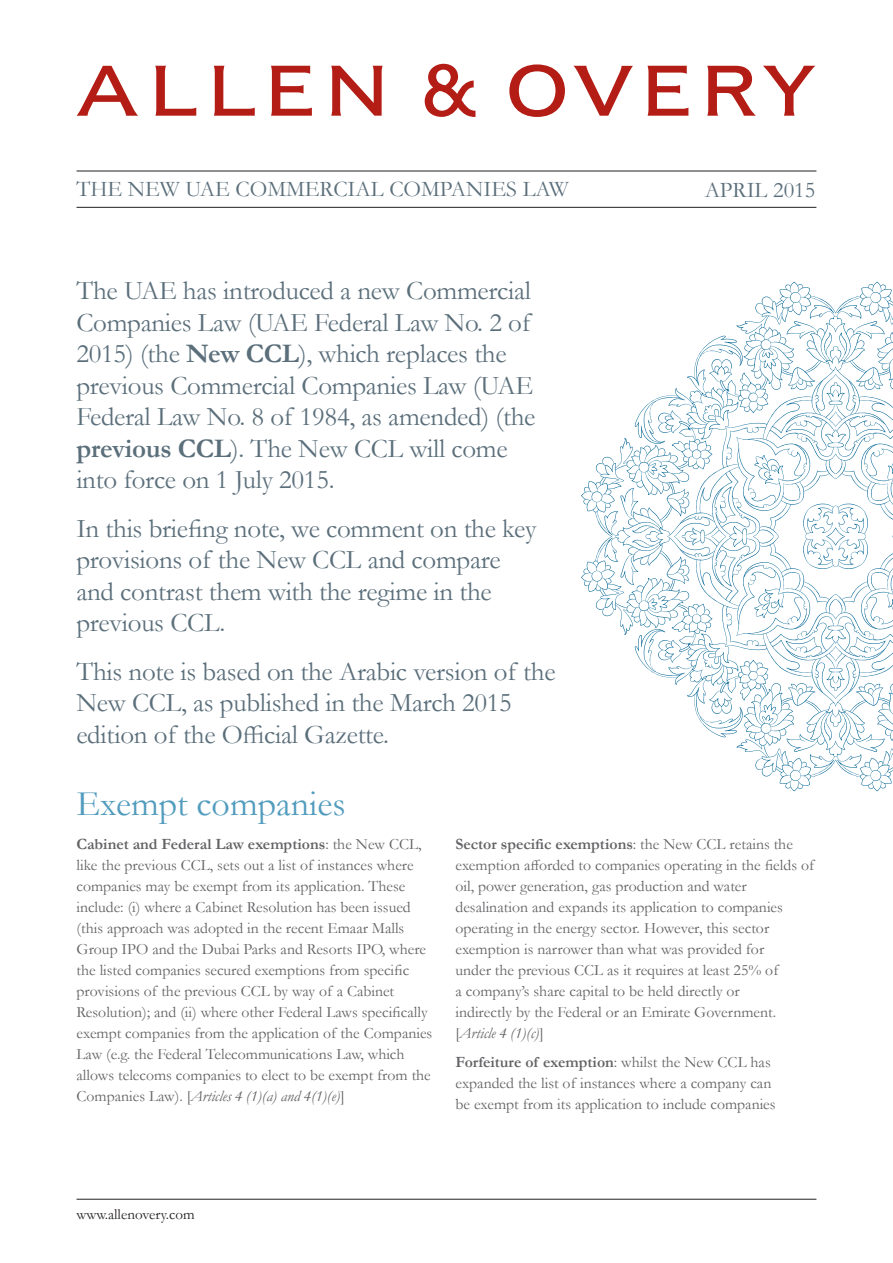
<style>
.page{position:relative;width:893px;height:1263px;background:#fff}
.page>*{position:absolute;margin:0;border:0;box-sizing:border-box;transform-origin:0 0}
.Headings_small{font:36px "Garamond AO";color:#529cbe}
.Intro_text{font:27px/31.5px "Garamond AO";letter-spacing:-.01em;color:#5b6f7b}
.Subheads_Intro_small{font:22.5px "Garamond AO";color:#5b6f7b}
.Body_copy{font:15.75px/21px "Garamond AO";color:#636366}
.t1{font:15px "Garamond AO";color:#231f20}
.s1{font-weight:700}
.s2{font-style:italic}
</style>
<div class="page">
<hr style="left:77px;top:1199px;width:739px;height:1px;background:#231f20">
<svg style="left:425px;top:64px;width:50px;height:53px"></svg>
<svg style="left:155px;top:66px;width:41px;height:50px"></svg>
<svg style="left:214px;top:66px;width:41px;height:50px"></svg>
<svg style="left:77px;top:66px;width:61px;height:50px"></svg>
<svg style="left:271px;top:66px;width:41px;height:50px"></svg>
<svg style="left:331px;top:66px;width:52px;height:50px"></svg>
<svg style="left:573px;top:66px;width:60px;height:50px"></svg>
<svg style="left:509px;top:64px;width:56px;height:53px"></svg>
<svg style="left:707px;top:66px;width:49px;height:50px"></svg>
<svg style="left:647px;top:66px;width:41px;height:50px"></svg>
<svg style="left:763px;top:66px;width:52px;height:50px"></svg>
<hr style="left:77px;top:171px;width:739px;height:1px;background:#231f20">
<hr style="left:77px;top:207px;width:739px;height:1px;background:#231f20">
<svg style="left:581px;top:282px;width:312px;height:509px"></svg>
<svg style="left:802px;top:503px;width:67px;height:67px"></svg>
<p class="Subheads_Intro_small" style="left:77px;top:174px;width:494px">THE NEW UAE COMMERCIAL COMPANIES LAW</p>
<p class="Subheads_Intro_small" style="left:705px;top:174px;width:112px">APRIL 2015</p>
<p class="Intro_text" style="left:76px;top:274px;width:461px">The UAE has introduced a new Commercial Companies Law (UAE Federal Law No. 2 of 2015) (the <span class="s1">New CCL</span>), which replaces the previous Commercial Companies Law (UAE Federal Law No. 8 of 1984, as amended) (the <span class="s1">previous CCL</span>). The New CCL will come into force on 1 July 2015.</p>
<p class="Intro_text" style="left:76px;top:512px;width:462px">In this briefing note, we comment on the key provisions of the New CCL and compare and contrast them with the regime in the previous CCL.</p>
<p class="Intro_text" style="left:76px;top:655px;width:481px">This note is based on the Arabic version of the<br>New CCL, as published in the March 2015 edition of the Official Gazette.</p>
<p class="Headings_small" style="left:77px;top:779px;width:270px">Exempt companies</p>
<p class="Body_copy" style="left:77px;top:833px;width:357px"><span class="s1">Cabinet and Federal Law exemptions</span>: the New CCL, like the previous CCL, sets out a list of instances where companies may be exempt from its application. These include: (i) where a Cabinet Resolution has been issued (this approach was adopted in the recent Emaar Malls Group IPO and the Dubai Parks and Resorts IPO, where the listed companies secured exemptions from specific provisions of the previous CCL by way of a Cabinet Resolution); and (ii) where other Federal Laws specifically exempt companies from the application of the Companies Law (e.g. the Federal Telecommunications Law, which allows telecoms companies to elect to be exempt from the Companies Law). [<span class="s2">Articles 4 (1)(a) and 4(1)(e)</span>]</p>
<p class="Body_copy" style="left:455px;top:833px;width:360px"><span class="s1">Sector specific exemptions</span>: the New CCL retains the exemption afforded to companies operating in the fields of oil, power generation, gas production and water desalination and expands its application to companies operating in the energy sector. However, this sector exemption is narrower than what was provided for<br>under the previous CCL as it requires at least 25% of<br>a company’s share capital to be held directly or<br>indirectly by the Federal or an Emirate Government. [<span class="s2">Article 4 (1)(c)</span>]</p>
<p class="Body_copy" style="left:455px;top:1051px;width:322px"><span class="s1">Forfeiture of exemption</span>: whilst the New CCL has expanded the list of instances where a company can be exempt from its application to include companies</p>
<p class="t1" style="left:77px;top:1204px;width:120px">www.allenovery.com</p>
</div>
